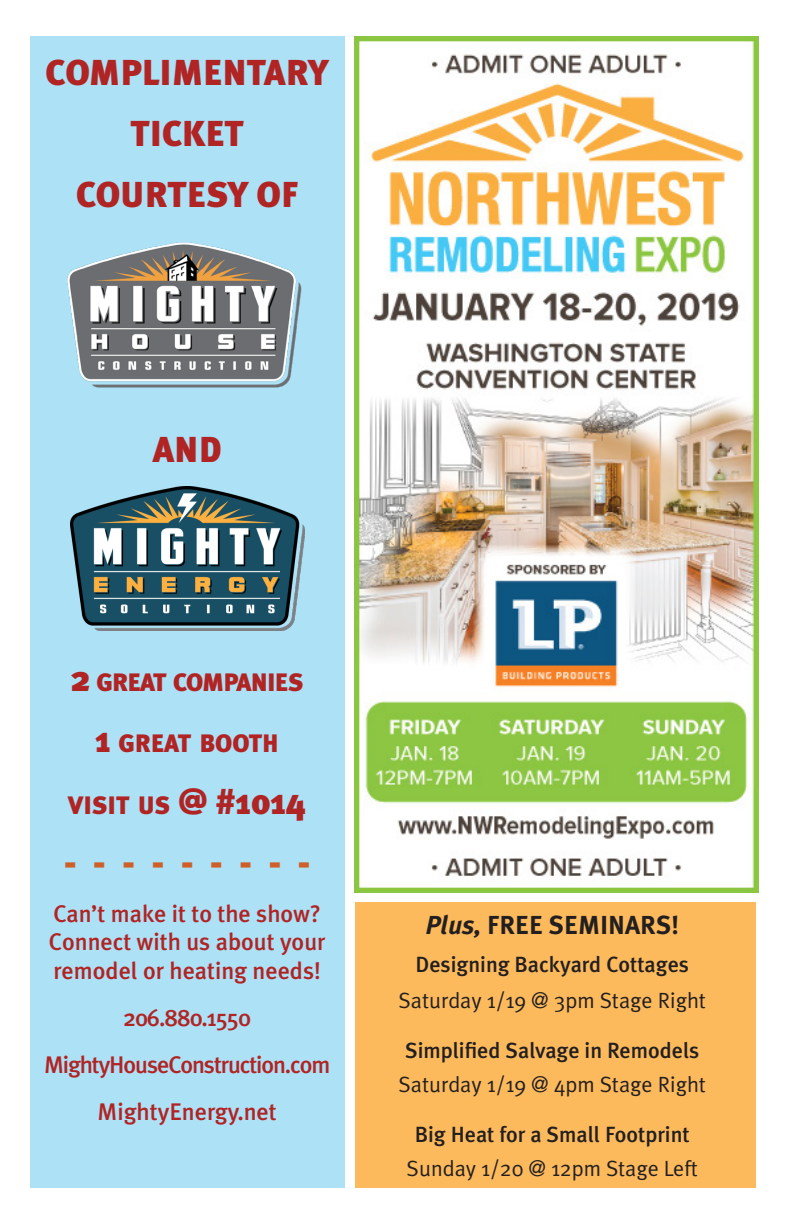
<style>
.page{position:relative;width:792px;height:1224px;background:#fff}
.page>*{position:absolute;margin:0;border:0;box-sizing:border-box;transform-origin:0 0}
.t1{font:900 36px "Meta Plus";color:#b12424}
.t2{font:900 36px "Meta Plus";color:#ce5f29}
.t3{font:700 26px "Meta Plus";color:#231f20}
.t4{font:900 25.2px "Meta Plus";letter-spacing:-.025em;color:#b12424}
.t5{font:900 25.2px "Meta Plus";color:#b12424}
.t6{font:500 24px/28.8px "Meta Plus";color:#b12424}
.t7{font:500 24px "Meta Plus";letter-spacing:-.045em;color:#b12424}
.t8{font:500 22px "Meta Plus";color:#231f20}
.t9{font:22px "Meta Plus Normal";color:#231f20}
.s1{font-size:36px}
.s2{font-style:italic}
</style>
<div class="page">
<div style="left:356px;top:903px;width:400px;height:285px;background:#fcba5c"></div>
<div style="left:30px;top:36px;width:315px;height:1152px;background:#ade1f6"></div>
<img style="left:67px;top:242px;width:235px;height:146px">
<img style="left:70px;top:487px;width:234px;height:143px">
<img style="left:354px;top:37px;width:404px;height:855px">
<p class="t1" style="left:46px;top:51px;width:285px">COMPLIMENTARY</p>
<p class="t1" style="left:131px;top:113px;width:115px">TICKET</p>
<p class="t1" style="left:76px;top:174px;width:224px">COURTESY OF</p>
<p class="t1" style="left:153px;top:428px;width:70px">AND</p>
<p class="t4" style="left:71px;top:668px;width:234px"><span class="s1">2</span> GREAT COMPANIES</p>
<p class="t5" style="left:95px;top:729px;width:185px"><span class="s1">1</span> GREAT BOOTH</p>
<p class="t4" style="left:68px;top:790px;width:239px">VISIT US <span class="s1">@ #1014</span></p>
<p class="t2" style="left:64px;top:841px;width:248px">- - - - - - - - -</p>
<p class="t6" style="left:49px;top:899px;width:278px">Can’t make it to the show?<br>Connect with us about your remodel or heating needs!</p>
<p class="t7" style="left:123px;top:1004px;width:130px">206.880.1550</p>
<p class="t7" style="left:44px;top:1051px;width:288px">MightyHouseConstruction.com</p>
<p class="t6" style="left:98px;top:1097px;width:181px">MightyEnergy.net</p>
<p class="t3" style="left:425px;top:910px;width:255px"><span class="s2">Plus,</span> FREE SEMINARS!</p>
<p class="t8" style="left:415px;top:951px;width:275px">Designing Backyard Cottages</p>
<p class="t9" style="left:399px;top:987px;width:309px">Saturday 1/19 @ 3pm Stage Right</p>
<p class="t8" style="left:405px;top:1037px;width:296px">Simplified Salvage in Remodels</p>
<p class="t9" style="left:399px;top:1071px;width:309px">Saturday 1/19 @ 4pm Stage Right</p>
<p class="t8" style="left:415px;top:1121px;width:277px">Big Heat for a Small Footprint</p>
<p class="t9" style="left:407px;top:1155px;width:293px">Sunday 1/20 @ 12pm Stage Left</p>
</div>
